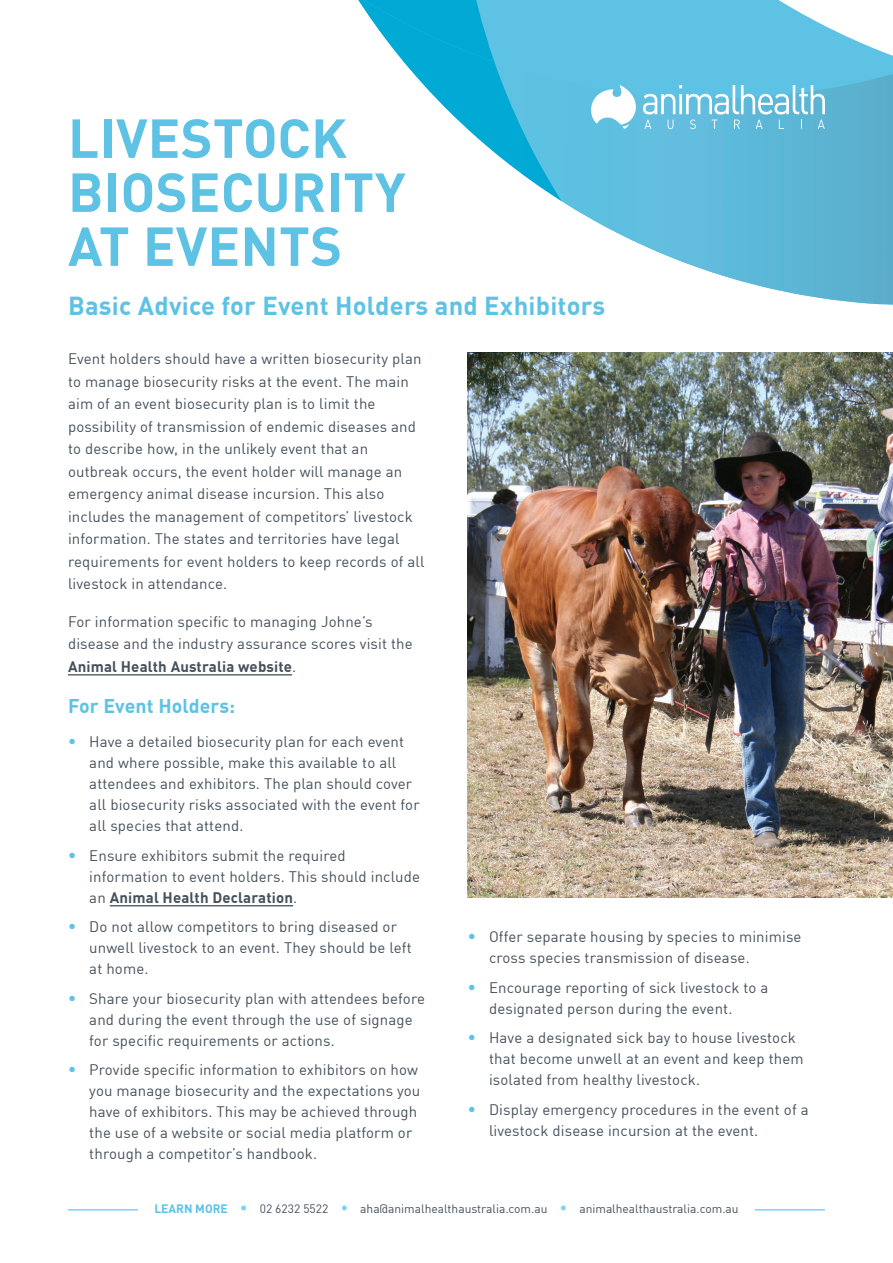
<style>
.page{position:relative;width:893px;height:1263px;background:#fff}
.page>*{position:absolute;margin:0;border:0;box-sizing:border-box;transform-origin:0 0}
.t1{font:700 54px/54px "DIN Offc Pro";letter-spacing:.005em;color:#5ec2e5}
.t2{font:700 25.5px "DIN Offc Pro";letter-spacing:.01em;color:#5ec2e5}
.t3{font:700 19.5px "DIN Offc Pro";letter-spacing:.005em;color:#5ec2e5}
.t4{font:15px/21px "DIN Offc Pro";letter-spacing:.01em;color:#46515c}
.t5{font:12px "DIN Offc Pro";color:#44515b}
.s1{font-weight:700}
.s2{font-weight:700;font-size:16.5px;color:#5ec2e5}
.s3{font-weight:700;color:#5ec2e5}
.s4{font-size:15px;color:#7cd3f6}
</style>
<div class="page">
<hr style="left:68px;top:1209px;width:757px;height:1px;background:#7cd3f6">
<div style="left:138px;top:1180px;width:617px;height:55px;background:#fff"></div>
<svg style="left:562px;top:0;width:331px;height:305px;fill:#5ec2e5"></svg>
<img style="left:561px;top:61px;width:332px;height:243px">
<img style="left:358px;top:0;width:204px;height:201px">
<svg style="left:588px;top:84px;width:48px;height:45px"></svg>
<svg style="left:643px;top:85px;width:182px;height:44px;background:#80c9e3"></svg>
<hr style="left:68px;top:674px;width:224px;height:1px;background:#46515c">
<hr style="left:110px;top:905px;width:183px;height:1px;background:#46515c">
<img style="left:468px;top:353px;width:425px;height:544px">
<h1 class="t1" style="left:68px;top:104px;width:339px">LIVESTOCK<br>BIOSECURITY<br>AT EVENTS</h1>
<h2 class="t2" style="left:68px;top:285px;width:539px">Basic Advice for Event Holders and Exhibitors</h2>
<p class="t4" style="left:68px;top:346px;width:358px;line-height:22.5px">Event holders should have a written biosecurity plan to manage biosecurity risks at the event. The main aim of an event biosecurity plan is to limit the possibility of transmission of endemic diseases and to describe how, in the unlikely event that an outbreak occurs, the event holder will manage an emergency animal disease incursion. This also includes the management of competitors’ livestock information. The states and territories have legal requirements for event holders to keep records of all livestock in attendance.</p>
<p class="t4" style="left:68px;top:609px;width:346px;line-height:22.5px">For information specific to managing Johne’s disease and the industry assurance scores visit the<br><span class="s1">Animal Health Australia website</span>.</p>
<h3 class="t3" style="left:68px;top:690px;width:169px">For Event Holders:</h3>
<p class="t4" style="left:89px;top:730px;width:332px;text-indent:-21px"><span class="s2">•</span> Have a detailed biosecurity plan for each event and where possible, make this available to all attendees and exhibitors. The plan should cover all biosecurity risks associated with the event for all species that attend.</p>
<p class="t4" style="left:89px;top:843px;width:332px;text-indent:-21px"><span class="s2">•</span> Ensure exhibitors submit the required information to event holders. This should include an <span class="s1">Animal Health Declaration</span>.</p>
<p class="t4" style="left:89px;top:915px;width:324px;text-indent:-21px"><span class="s2">•</span> Do not allow competitors to bring diseased or unwell livestock to an event. They should be left at home.</p>
<p class="t4" style="left:89px;top:986px;width:337px;text-indent:-21px"><span class="s2">•</span> Share your biosecurity plan with attendees before and during the event through the use of signage for specific requirements or actions.</p>
<p class="t4" style="left:89px;top:1058px;width:333px;text-indent:-21px"><span class="s2">•</span> Provide specific information to exhibitors on how you manage biosecurity and the expectations you have of exhibitors. This may be achieved through the use of a website or social media platform or through a competitor’s handbook.</p>
<p class="t4" style="left:489px;top:925px;width:314px;text-indent:-21px"><span class="s2">•</span> Offer separate housing by species to minimise cross species transmission of disease.</p>
<p class="t4" style="left:489px;top:975px;width:281px;text-indent:-21px"><span class="s2">•</span> Encourage reporting of sick livestock to a designated person during the event.</p>
<p class="t4" style="left:489px;top:1026px;width:316px;text-indent:-21px"><span class="s2">•</span> Have a designated sick bay to house livestock that become unwell at an event and keep them isolated from healthy livestock.</p>
<p class="t4" style="left:489px;top:1097px;width:321px;text-indent:-21px"><span class="s2">•</span> Display emergency procedures in the event of a livestock disease incursion at the event.</p>
<p class="t5" style="left:154px;top:1200px;width:586px"><span class="s3">LEARN MORE</span> <span class="s4">•</span> 02 6232 5522 <span class="s4">•</span> aha@animalhealthaustralia.com.au <span class="s4">•</span> animalhealthaustralia.com.au</p>
</div>
